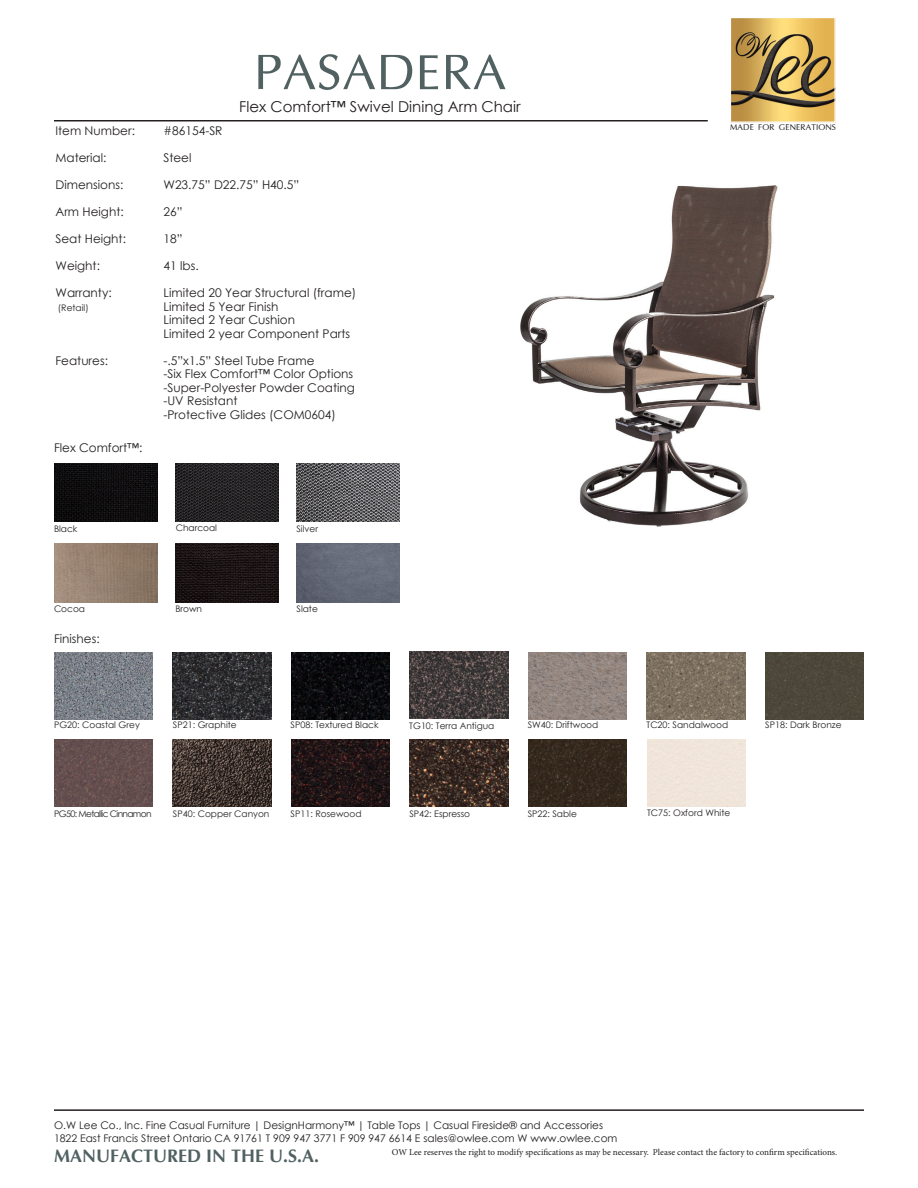
<style>
.page{position:relative;width:918px;height:1188px;background:#fff}
.page>*{position:absolute;margin:0;border:0;box-sizing:border-box;transform-origin:0 0}
.t1{font:100 57px "Optima";color:#516161}
.t2{font:700 18px "Optima";color:#516161}
.t3{font:15px "Century Gothic";color:#231f20}
.Bullet{font:12px "Century Gothic";color:#231f20}
.t4{font:10.5px "Century Gothic";color:#231f20}
.t5{font:100 9.45px "Optima";color:#231f20}
.t6{font:9px "Century Gothic";color:#231f20}
.t7{font:9px "Minion Pro";color:#231f20}
.t8{font:9px "Century Gothic";letter-spacing:-.07em;color:#231f20}
</style>
<div class="page">
<img style="left:520px;top:186px;width:258px;height:341px">
<img style="left:732px;top:19px;width:102px;height:102px">
<div style="left:730px;top:17px;width:106px;height:106px;border:1px solid #fff"></div>
<hr style="left:54px;top:120px;width:654px;height:2px;background:#231f20">
<hr style="left:54px;top:1109px;width:810px;height:2px;background:#231f20">
<img style="left:54px;top:463px;width:103px;height:59px">
<img style="left:54px;top:544px;width:103px;height:58px">
<img style="left:175px;top:463px;width:103px;height:59px">
<img style="left:175px;top:544px;width:103px;height:58px">
<img style="left:296px;top:463px;width:104px;height:59px">
<img style="left:296px;top:544px;width:104px;height:58px">
<img style="left:54px;top:652px;width:98px;height:67px">
<img style="left:173px;top:652px;width:98px;height:67px">
<img style="left:291px;top:652px;width:99px;height:67px">
<img style="left:528px;top:652px;width:99px;height:67px">
<img style="left:647px;top:652px;width:98px;height:67px">
<div style="left:766px;top:652px;width:98px;height:67px;background:#4c473a"></div>
<img style="left:54px;top:740px;width:98px;height:67px">
<img style="left:173px;top:740px;width:98px;height:67px">
<img style="left:291px;top:740px;width:99px;height:67px">
<img style="left:410px;top:740px;width:98px;height:67px">
<img style="left:528px;top:740px;width:99px;height:67px">
<img style="left:410px;top:651px;width:98px;height:67px">
<p class="t1" style="left:255px;top:51px;width:253px">PASADERA</p>
<p class="t3" style="left:239px;top:96px;width:283px">Flex Comfort™ Swivel Dining Arm Chair</p>
<p class="Bullet" style="left:55px;top:122px;width:81px">Item Number:</p>
<p class="Bullet" style="left:163px;top:122px;width:61px">#86154-SR</p>
<p class="Bullet" style="left:55px;top:149px;width:53px">Material:</p>
<p class="Bullet" style="left:163px;top:149px;width:30px">Steel</p>
<p class="Bullet" style="left:55px;top:176px;width:69px">Dimensions:</p>
<p class="Bullet" style="left:163px;top:176px;width:137px">W23.75” D22.75” H40.5”</p>
<p class="Bullet" style="left:55px;top:203px;width:70px">Arm Height:</p>
<p class="Bullet" style="left:163px;top:203px;width:21px">26”</p>
<p class="Bullet" style="left:55px;top:230px;width:72px">Seat Height:</p>
<p class="Bullet" style="left:163px;top:230px;width:21px">18”</p>
<p class="Bullet" style="left:55px;top:257px;width:46px">Weight:</p>
<p class="Bullet" style="left:163px;top:257px;width:37px">41 lbs.</p>
<p class="Bullet" style="left:55px;top:284px;width:58px">Warranty:</p>
<p class="Bullet" style="left:163px;top:284px;width:194px">Limited 20 Year Structural (frame)</p>
<p class="t6" style="left:58px;top:301px;width:32px">(Retail)</p>
<p class="Bullet" style="left:163px;top:298px;width:116px">Limited 5 Year Finish</p>
<p class="Bullet" style="left:163px;top:311px;width:133px">Limited 2 Year Cushion</p>
<p class="Bullet" style="left:163px;top:325px;width:188px">Limited 2 year Component Parts</p>
<p class="Bullet" style="left:55px;top:352px;width:54px">Features:</p>
<p class="Bullet" style="left:163px;top:352px;width:153px">-.5”x1.5” Steel Tube Frame</p>
<p class="Bullet" style="left:163px;top:365px;width:191px">-Six Flex Comfort™ Color Options</p>
<p class="Bullet" style="left:163px;top:379px;width:193px">-Super-Polyester Powder Coating</p>
<p class="Bullet" style="left:163px;top:392px;width:76px">-UV Resistant</p>
<p class="Bullet" style="left:163px;top:406px;width:174px">-Protective Glides (COM0604)</p>
<p class="Bullet" style="left:54px;top:439px;width:90px">Flex Comfort™:</p>
<p class="t6" style="left:54px;top:523px;width:25px">Black</p>
<p class="t6" style="left:176px;top:522px;width:43px">Charcoal</p>
<p class="t6" style="left:296px;top:522px;width:23px">Silver</p>
<p class="t6" style="left:54px;top:603px;width:33px">Cocoa</p>
<p class="t6" style="left:175px;top:603px;width:28px">Brown</p>
<p class="t6" style="left:297px;top:603px;width:23px">Slate</p>
<p class="Bullet" style="left:54px;top:630px;width:47px">Finishes:</p>
<p class="t5" style="left:730px;top:124px;width:108px">MADE FOR GENERATIONS</p>
<p class="t6" style="left:54px;top:719px;width:87px">PG20: Coastal Grey</p>
<p class="t6" style="left:173px;top:719px;width:65px">SP21: Graphite</p>
<p class="t6" style="left:291px;top:719px;width:89px">SP08: Textured Black</p>
<p class="t6" style="left:409px;top:719px;width:87px">TG10: Terra Antigua</p>
<p class="t6" style="left:528px;top:719px;width:72px">SW40: Driftwood</p>
<p class="t6" style="left:647px;top:719px;width:83px">TC20: Sandalwood</p>
<p class="t6" style="left:765px;top:719px;width:78px">SP18: Dark Bronze</p>
<p class="t8" style="left:54px;top:807px;width:99px">PG50: Metallic Cinnamon</p>
<p class="t6" style="left:173px;top:807px;width:98px">SP40: Copper Canyon</p>
<p class="t6" style="left:291px;top:807px;width:72px">SP11: Rosewood</p>
<p class="t6" style="left:409px;top:807px;width:62px">SP42: Espresso</p>
<p class="t6" style="left:528px;top:807px;width:51px">SP22: Sable</p>
<p class="t6" style="left:647px;top:807px;width:85px">TC75: Oxford White</p>
<p class="t4" style="left:54px;top:1118px;width:551px">O.W Lee Co., Inc. Fine Casual Furniture | DesignHarmony™ | Table Tops | Casual Fireside® and Accessories</p>
<p class="t4" style="left:54px;top:1131px;width:565px">1822 East Francis Street Ontario CA 91761 T 909 947 3771 F 909 947 6614 E sales@owlee.com W www.owlee.com</p>
<p class="t2" style="left:54px;top:1146px;width:267px">MANUFACTURED IN THE U.S.A.</p>
<p class="t7" style="left:392px;top:1146px;width:447px">OW Lee reserves the right to modify specifications as may be necessary. Please contact the factory to confirm specifications.</p>
</div>
